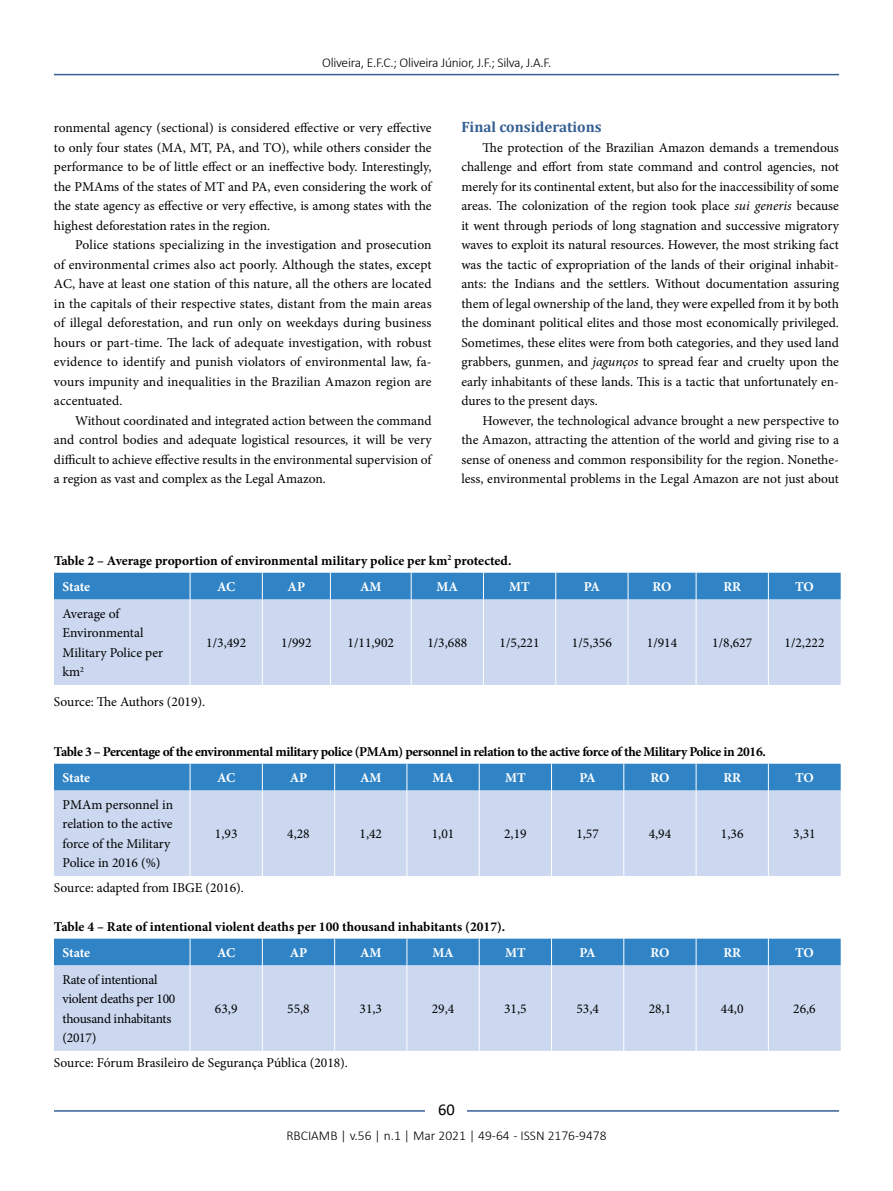
<style>
.page{position:relative;width:893px;height:1191px;background:#fff}
.page>*{position:absolute;margin:0;border:0;box-sizing:border-box;transform-origin:0 0}
.t1{font:16.5px "Calibri";color:#000}
.t2{font:700 15px "Cambria";color:#365f92}
.t3{font:13.5px/19.5px "Minion Pro";color:#000;text-align:justify}
.t4{font:700 13.5px/26.1px "Minion Pro";letter-spacing:-.01em;color:#000}
.t5{font:700 13.5px "Minion Pro";letter-spacing:-.03em;color:#000}
.t6{font:300 13.5px "Calibri";letter-spacing:-.01em;color:#000}
.t7{font:700 13.5px "Minion Pro";letter-spacing:-.01em;color:#fff}
.t8{font:13.5px/19.5px "Minion Pro";letter-spacing:-.02em;color:#000}
.s1{font-style:italic}
.s2{color:#fff}
</style>
<div class="page">
<hr style="left:54px;top:74px;width:785px;height:1px;background:#365f92">
<hr style="left:54px;top:1110px;width:785px;height:1px;background:#365f92">
<div style="left:426px;top:1096px;width:41px;height:26px;background:#fff"></div>
<div style="left:54px;top:599px;width:787px;height:86px;background:#cbd8f0"></div>
<div style="left:54px;top:573px;width:787px;height:26px;background:#3084c6"></div>
<hr style="left:190px;top:599px;width:1px;height:86px;background:#fff">
<hr style="left:262px;top:599px;width:1px;height:86px;background:#fff">
<hr style="left:330px;top:599px;width:1px;height:86px;background:#fff">
<hr style="left:411px;top:599px;width:1px;height:86px;background:#fff">
<hr style="left:483px;top:599px;width:1px;height:86px;background:#fff">
<hr style="left:555px;top:599px;width:1px;height:86px;background:#fff">
<hr style="left:628px;top:599px;width:1px;height:86px;background:#fff">
<hr style="left:696px;top:599px;width:1px;height:86px;background:#fff">
<hr style="left:768px;top:599px;width:1px;height:86px;background:#fff">
<div style="left:54px;top:790px;width:787px;height:86px;background:#cbd8f0"></div>
<div style="left:54px;top:763px;width:787px;height:27px;background:#3084c6"></div>
<hr style="left:190px;top:790px;width:1px;height:86px;background:#fff">
<hr style="left:262px;top:790px;width:1px;height:86px;background:#fff">
<hr style="left:334px;top:790px;width:1px;height:86px;background:#fff">
<hr style="left:407px;top:790px;width:1px;height:86px;background:#fff">
<hr style="left:479px;top:790px;width:1px;height:86px;background:#fff">
<hr style="left:551px;top:790px;width:1px;height:86px;background:#fff">
<hr style="left:623px;top:790px;width:1px;height:86px;background:#fff">
<hr style="left:696px;top:790px;width:1px;height:86px;background:#fff">
<hr style="left:768px;top:790px;width:1px;height:86px;background:#fff">
<div style="left:54px;top:965px;width:787px;height:85px;background:#cbd8f0"></div>
<div style="left:54px;top:938px;width:787px;height:27px;background:#3084c6"></div>
<hr style="left:190px;top:965px;width:1px;height:85px;background:#fff">
<hr style="left:262px;top:965px;width:1px;height:85px;background:#fff">
<hr style="left:334px;top:965px;width:1px;height:85px;background:#fff">
<hr style="left:407px;top:965px;width:1px;height:85px;background:#fff">
<hr style="left:479px;top:965px;width:1px;height:85px;background:#fff">
<hr style="left:551px;top:965px;width:1px;height:85px;background:#fff">
<hr style="left:623px;top:965px;width:1px;height:85px;background:#fff">
<hr style="left:696px;top:965px;width:1px;height:85px;background:#fff">
<hr style="left:768px;top:965px;width:1px;height:85px;background:#fff">
<p class="t6" style="left:322px;top:54px;width:231px">Oliveira, E.F.C.; Oliveira Júnior, J.F.; Silva, J.A.F.</p>
<p class="t3" style="left:54px;top:118px;width:379px">ronmental agency (sectional) is considered effective or very effective to only four states (MA, MT, PA, and TO), while others consider the performance to be of little effect or an ineffective body. Interestingly, the PMAms of the states of MT and PA, even considering the work of the state agency as effective or very effective, is among states with the highest deforestation rates in the region.</p>
<p class="t3" style="left:54px;top:235px;width:379px;text-indent:21px">Police stations specializing in the investigation and prosecution of environmental crimes also act poorly. Although the states, except AC, have at least one station of this nature, all the others are located in the capitals of their respective states, distant from the main areas of illegal deforestation, and run only on weekdays during business hours or part-time. The lack of adequate investigation, with robust evidence to identify and punish violators of environmental law, fa&shy;vours impunity and inequalities in the Brazilian Amazon region are accentuated.</p>
<p class="t3" style="left:54px;top:410px;width:379px;text-indent:21px">Without coordinated and integrated action between the command and control bodies and adequate logistical resources, it will be very difficult to achieve effective results in the environmental supervision of a region as vast and complex as the Legal Amazon.</p>
<p class="t2" style="left:461px;top:116px;width:142px">Final considerations</p>
<p class="t3" style="left:461px;top:138px;width:379px;text-indent:21px">The protection of the Brazilian Amazon demands a tremendous challenge and effort from state command and control agencies, not merely for its continental extent, but also for the inaccessibility of some areas. The colonization of the region took place <span class="s1">sui generis</span> because it went through periods of long stagnation and successive migratory waves to exploit its natural resources. However, the most striking fact was the tactic of expropriation of the lands of their original inhabit&shy;ants: the Indians and the settlers. Without documentation assuring them of legal ownership of the land, they were expelled from it by both the dominant political elites and those most economically privileged.<br>Sometimes, these elites were from both categories, and they used land grabbers, gunmen, and <span class="s1">jagunços</span> to spread fear and cruelty upon the early inhabitants of these lands. This is a tactic that unfortunately en&shy;dures to the present days.</p>
<p class="t3" style="left:461px;top:410px;width:379px;text-indent:21px">However, the technological advance brought a new perspective to the Amazon, attracting the attention of the world and giving rise to a sense of oneness and common responsibility for the region. Nonethe&shy;less, environmental problems in the Legal Amazon are not just about</p>
<p class="t4" style="left:63px;top:547px;width:450px;text-indent:-9px">Table 2 – Average proportion of environmental military police per km<sup>2</sup> protected.<br><span class="s2">State</span></p>
<p class="t7" style="left:217px;top:577px;width:20px">AC</p>
<p class="t7" style="left:288px;top:577px;width:19px">AP</p>
<p class="t7" style="left:360px;top:577px;width:23px">AM</p>
<p class="t7" style="left:437px;top:577px;width:23px">MA</p>
<p class="t7" style="left:509px;top:577px;width:22px">MT</p>
<p class="t7" style="left:584px;top:577px;width:18px">PA</p>
<p class="t7" style="left:653px;top:577px;width:21px">RO</p>
<p class="t7" style="left:723px;top:577px;width:19px">RR</p>
<p class="t7" style="left:795px;top:577px;width:20px">TO</p>
<p class="t3" style="left:63px;top:604px;width:102px;text-align:left">Average of<br>Environmental<br>Military Police per km<sup>2</sup></p>
<p class="t3" style="left:206px;top:633px;width:41px">1/3,492</p>
<p class="t3" style="left:281px;top:633px;width:32px">1/992</p>
<p class="t3" style="left:348px;top:633px;width:48px">1/11,902</p>
<p class="t3" style="left:427px;top:633px;width:41px">1/3,688</p>
<p class="t3" style="left:500px;top:633px;width:41px">1/5,221</p>
<p class="t3" style="left:572px;top:633px;width:41px">1/5,356</p>
<p class="t3" style="left:647px;top:633px;width:32px">1/914</p>
<p class="t3" style="left:712px;top:633px;width:41px">1/8,627</p>
<p class="t3" style="left:784px;top:633px;width:41px">1/2,222</p>
<p class="t3" style="left:54px;top:692px;width:153px">Source: The Authors (2019).</p>
<p class="t5" style="left:54px;top:742px;width:713px">Table 3 – Percentage of the environmental military police (PMAm) personnel in relation to the active force of the Military Police in 2016.</p>
<p class="t7" style="left:63px;top:768px;width:29px">State</p>
<p class="t7" style="left:217px;top:768px;width:20px">AC</p>
<p class="t7" style="left:290px;top:768px;width:19px">AP</p>
<p class="t7" style="left:360px;top:768px;width:23px">AM</p>
<p class="t7" style="left:432px;top:768px;width:23px">MA</p>
<p class="t7" style="left:505px;top:768px;width:22px">MT</p>
<p class="t7" style="left:580px;top:768px;width:18px">PA</p>
<p class="t7" style="left:650px;top:768px;width:21px">RO</p>
<p class="t7" style="left:723px;top:768px;width:19px">RR</p>
<p class="t7" style="left:795px;top:768px;width:20px">TO</p>
<p class="t3" style="left:63px;top:795px;width:112px;text-align:left">PMAm personnel in relation to the active force of the Military<br>Police in 2016 (%)</p>
<p class="t3" style="left:215px;top:824px;width:24px">1,93</p>
<p class="t3" style="left:287px;top:824px;width:24px">4,28</p>
<p class="t3" style="left:360px;top:824px;width:24px">1,42</p>
<p class="t3" style="left:432px;top:824px;width:24px">1,01</p>
<p class="t3" style="left:504px;top:824px;width:24px">2,19</p>
<p class="t3" style="left:576px;top:824px;width:24px">1,57</p>
<p class="t3" style="left:649px;top:824px;width:24px">4,94</p>
<p class="t3" style="left:721px;top:824px;width:24px">1,36</p>
<p class="t3" style="left:793px;top:824px;width:24px">3,31</p>
<p class="t3" style="left:54px;top:878px;width:191px">Source: adapted from IBGE (2016).</p>
<p class="t4" style="left:54px;top:913px;width:453px">Table 4 – Rate of intentional violent deaths per 100 thousand inhabitants (2017).</p>
<p class="t7" style="left:63px;top:943px;width:29px">State</p>
<p class="t7" style="left:217px;top:943px;width:20px">AC</p>
<p class="t7" style="left:290px;top:943px;width:19px">AP</p>
<p class="t7" style="left:360px;top:943px;width:23px">AM</p>
<p class="t7" style="left:432px;top:943px;width:23px">MA</p>
<p class="t7" style="left:505px;top:943px;width:22px">MT</p>
<p class="t7" style="left:580px;top:943px;width:18px">PA</p>
<p class="t7" style="left:650px;top:943px;width:21px">RO</p>
<p class="t7" style="left:723px;top:943px;width:19px">RR</p>
<p class="t7" style="left:795px;top:943px;width:20px">TO</p>
<p class="t8" style="left:63px;top:969px;width:114px">Rate of intentional violent deaths per 100 thousand inhabitants (2017)</p>
<p class="t3" style="left:215px;top:999px;width:24px">63,9</p>
<p class="t3" style="left:287px;top:999px;width:24px">55,8</p>
<p class="t3" style="left:360px;top:999px;width:24px">31,3</p>
<p class="t3" style="left:432px;top:999px;width:24px">29,4</p>
<p class="t3" style="left:504px;top:999px;width:24px">31,5</p>
<p class="t3" style="left:576px;top:999px;width:24px">53,4</p>
<p class="t3" style="left:649px;top:999px;width:24px">28,1</p>
<p class="t3" style="left:721px;top:999px;width:24px">44,0</p>
<p class="t3" style="left:793px;top:999px;width:24px">26,6</p>
<p class="t3" style="left:54px;top:1053px;width:296px">Source: Fórum Brasileiro de Segurança Pública (2018).</p>
<p class="t1" style="left:438px;top:1098px;width:18px">60</p>
<p class="t6" style="left:286px;top:1126px;width:322px">RBCIAMB | v.56 | n.1 | Mar 2021 | 49-64 - ISSN 2176-9478</p>
</div>
